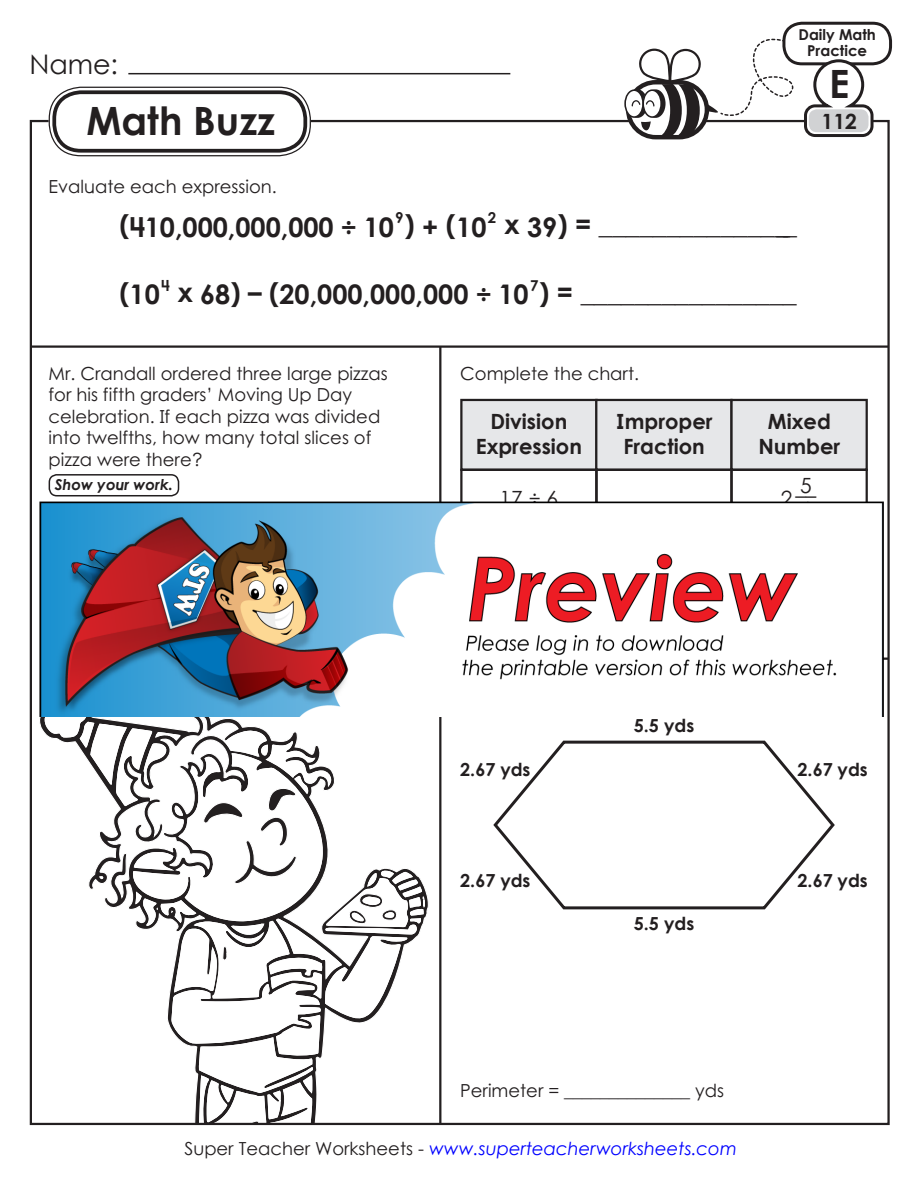
<style>
.page{position:relative;width:918px;height:1188px;background:#fff}
.page>*{position:absolute;margin:0;border:0;box-sizing:border-box;transform-origin:0 0}
.t1{font:700 39px "Century Gothic 2";color:#231f20}
.t2{font:700 27px "Century STW4";color:#231f20}
.t3{font:27px "Century Gothic 2";color:#231f20}
.t4{font:700 21px/25.2px "Century STW4";color:#231f20;text-align:center}
.t5{font:21px "Century STW4";color:#231f20}
.t6{font:700 21px "Century Gothic 2";color:#231f20}
.t7{font:18px/21.6px "Century STW4";color:#231f20}
.t8{font:italic 18px "Century Gothic 2";color:#00f}
.t9{font:700 18px "Century STW4";color:#231f20}
.t10{font:700 15px/15.8px "Century Gothic 2";color:#231f20;text-align:center}
.t11{font:italic 700 15px "Century STW4";color:#231f20}
.s1{font-family:"Open Sans"}
.s2{font-style:normal;color:#231f20}
</style>
<div class="page">
<svg style="left:44px;top:716px;width:381px;height:410px"></svg>
<hr style="left:128px;top:73px;width:382px;height:1px;background:#231f20">
<div style="left:782px;top:22px;width:110px;height:43px;border:3px solid #231f20;border-radius:18px"></div>
<svg style="left:803px;top:59px;width:72px;height:78px"></svg>
<div style="left:809px;top:109px;width:60px;height:23px;background:#d1d2d4;border-radius:8px"></div>
<svg style="left:624px;top:38px;width:172px;height:101px"></svg>
<div style="left:49px;top:87px;width:262px;height:69px;border:8px solid #fff;border-radius:28px"></div>
<div style="left:52px;top:90px;width:255px;height:63px;background:#fff;border-radius:28px"></div>
<div style="left:49px;top:87px;width:262px;height:69px;border:1px solid #231f20;border-radius:32px"></div>
<div style="left:52px;top:90px;width:255px;height:63px;border:4px solid #231f20;border-radius:27px"></div>
<hr style="left:439px;top:347px;width:2px;height:776px;background:#231f20">
<hr style="left:30px;top:345px;width:859px;height:3px;background:#231f20">
<hr style="left:441px;top:658px;width:448px;height:2px;background:#231f20">
<div style="left:461px;top:400px;width:136px;height:70px;background:#e6e7e9"></div>
<div style="left:460px;top:399px;width:138px;height:72px;border:2px solid #231f20"></div>
<div style="left:596px;top:400px;width:135px;height:70px;background:#e6e7e9"></div>
<div style="left:595px;top:399px;width:138px;height:72px;border:2px solid #231f20"></div>
<div style="left:732px;top:400px;width:135px;height:70px;background:#e6e7e9"></div>
<div style="left:730px;top:399px;width:138px;height:72px;border:2px solid #231f20"></div>
<div style="left:460px;top:469px;width:138px;height:57px;border:2px solid #231f20"></div>
<div style="left:595px;top:469px;width:138px;height:57px;border:2px solid #231f20"></div>
<div style="left:730px;top:469px;width:138px;height:57px;border:2px solid #231f20"></div>
<svg style="left:493px;top:740px;width:342px;height:170px"></svg>
<div style="left:49px;top:474px;width:130px;height:22px;border:2px solid #231f20;border-radius:8px"></div>
<img style="left:39px;top:484px;width:845px;height:232px">
<h2 class="t3" style="left:29px;top:45px;width:90px">Name:</h2>
<p class="t10" style="left:799px;top:26px;width:79px">Daily Math<br>Practice</p>
<h1 class="t1" style="left:829px;top:54px;width:22px">E</h1>
<h1 class="t1" style="left:86px;top:92px;width:190px">Math Buzz</h1>
<p class="t6" style="left:822px;top:105px;width:37px">112</p>
<p class="t7" style="left:49px;top:175px;width:230px">Evaluate each expression.</p>
<h2 class="t2" style="left:119px;top:206px;width:369px">(410,000,000,000 <span class="s1">÷</span> 10<sup>9</sup>) + (10</h2>
<h2 class="t2" style="left:488px;top:204px;width:311px"><sup>2</sup> x 39) = ________________</h2>
<h2 class="t2" style="left:119px;top:274px;width:411px">(10<sup>4</sup> x 68) – (20,000,000,000 <span class="s1">÷</span> 10</h2>
<h2 class="t2" style="left:530px;top:272px;width:268px"><sup>7</sup>) = ________________</h2>
<p class="t7" style="left:49px;top:362px;width:341px">Mr. Crandall ordered three large pizzas for his fifth graders’ Moving Up Day celebration. If each pizza was divided into twelfths, how many total slices of pizza were there?</p>
<p class="t11" style="left:55px;top:473px;width:120px">Show your work.</p>
<p class="t7" style="left:460px;top:362px;width:180px">Complete the chart.</p>
<p class="t4" style="left:476px;top:408px;width:108px">Division<br>Expression</p>
<p class="t4" style="left:616px;top:408px;width:98px">Improper<br>Fraction</p>
<p class="t4" style="left:758px;top:408px;width:83px">Mixed<br>Number</p>
<p class="t5" style="left:500px;top:484px;width:60px">17 <span class="s1">÷</span> 6</p>
<p class="t5" style="left:800px;top:471px;width:13px">5</p>
<p class="t5" style="left:795px;top:481px;width:22px">––</p>
<p class="t5" style="left:781px;top:483px;width:13px">2</p>
<p class="t9" style="left:634px;top:711px;width:62px">5.5 yds</p>
<p class="t9" style="left:460px;top:755px;width:72px">2.67 yds</p>
<p class="t9" style="left:798px;top:755px;width:72px">2.67 yds</p>
<p class="t9" style="left:460px;top:867px;width:72px">2.67 yds</p>
<p class="t9" style="left:798px;top:867px;width:72px">2.67 yds</p>
<p class="t9" style="left:634px;top:910px;width:62px">5.5 yds</p>
<p class="t7" style="left:460px;top:1080px;width:266px">Perimeter = ______________ yds</p>
<p class="t8" style="left:184px;top:1136px;width:554px"><span class="s2">Super Teacher Worksheets -</span> www.superteacherworksheets.com</p>
</div>
